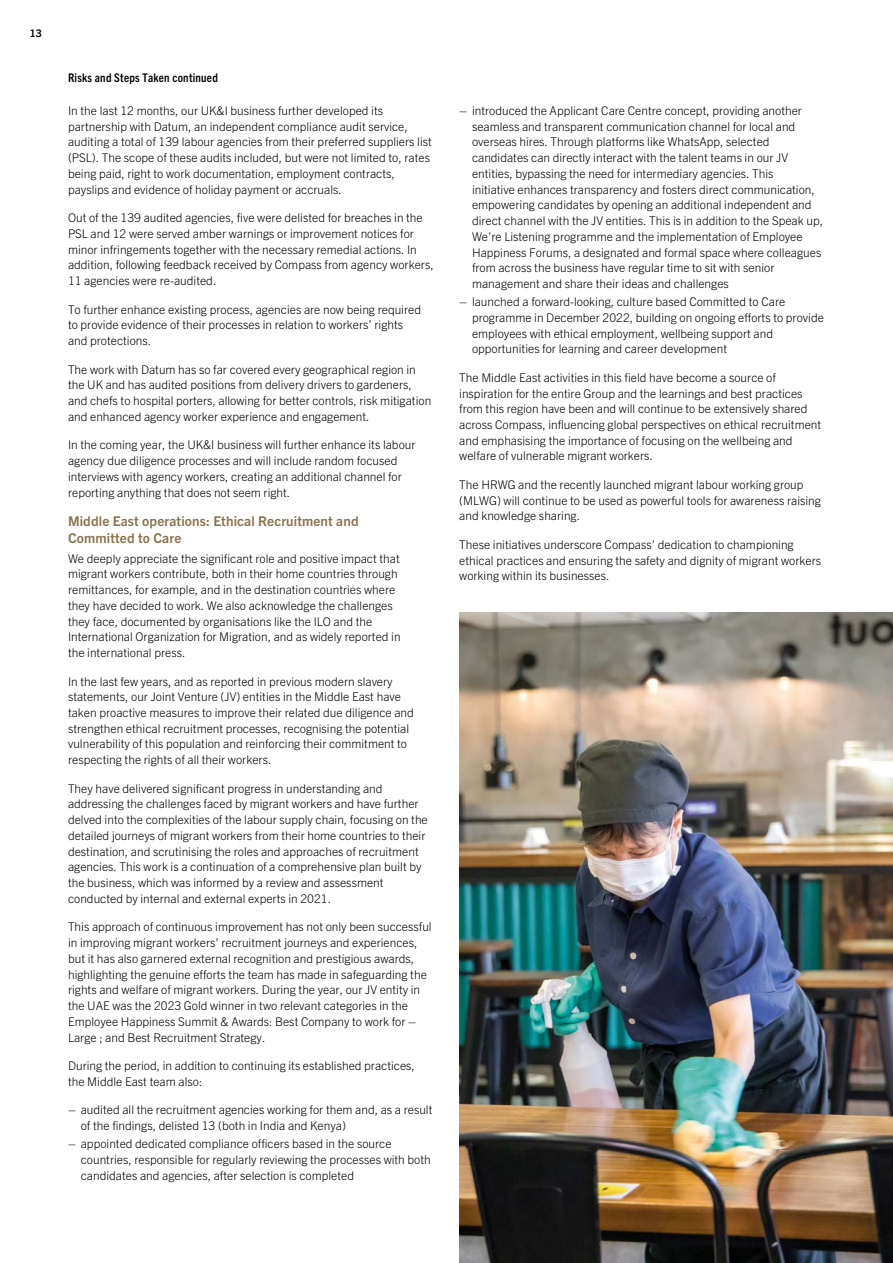
<style>
.page{position:relative;width:893px;height:1263px;background:#fff}
.page>*{position:absolute;margin:0;border:0;box-sizing:border-box;transform-origin:0 0}
.t1{font:700 13.5px/16.5px "Trade Gothic Next LT Pro";letter-spacing:.01em;color:#8a724b}
.t2{font:300 12px/15.8px "Trade Gothic Next LT Pro";color:#000}
.t3{font:700 condensed 12px "Trade Gothic Next LT Pro";letter-spacing:.02em;color:#000}
.t4{font:700 10.5px "Trade Gothic Next LT Pro";color:#000}
</style>
<div class="page">
<img style="left:459px;top:612px;width:434px;height:651px">
<p class="t4" style="left:30px;top:26px;width:14px">13</p>
<p class="t3" style="left:68px;top:69px;width:151px">Risks and Steps Taken continued</p>
<p class="t2" style="left:68px;top:102px;width:365px">In the last 12 months, our UK&amp;I business further developed its partnership with Datum, an independent compliance audit service, auditing a total of 139 labour agencies from their preferred suppliers list (PSL). The scope of these audits included, but were not limited to, rates being paid, right to work documentation, employment contracts, payslips and evidence of holiday payment or accruals.</p>
<p class="t2" style="left:68px;top:209px;width:367px">Out of the 139 audited agencies, five were delisted for breaches in the PSL and 12 were served amber warnings or improvement notices for minor infringements together with the necessary remedial actions. In addition, following feedback received by Compass from agency workers, 11 agencies were re-audited.</p>
<p class="t2" style="left:68px;top:301px;width:355px">To further enhance existing process, agencies are now being required to provide evidence of their processes in relation to workers’ rights and protections.</p>
<p class="t2" style="left:68px;top:361px;width:365px">The work with Datum has so far covered every geographical region in the UK and has audited positions from delivery drivers to gardeners, and chefs to hospital porters, allowing for better controls, risk mitigation and enhanced agency worker experience and engagement.</p>
<p class="t2" style="left:68px;top:436px;width:349px">In the coming year, the UK&amp;I business will further enhance its labour agency due diligence processes and will include random focused interviews with agency workers, creating an additional channel for reporting anything that does not seem right.</p>
<p class="t1" style="left:68px;top:512px;width:292px">Middle East operations: Ethical Recruitment and<br>Committed to Care</p>
<p class="t2" style="left:68px;top:549px;width:334px">We deeply appreciate the significant role and positive impact that migrant workers contribute, both in their home countries through remittances, for example, and in the destination countries where they have decided to work. We also acknowledge the challenges they face, documented by organisations like the ILO and the International Organization for Migration, and as widely reported in the international press.</p>
<p class="t2" style="left:68px;top:672px;width:347px">In the last few years, and as reported in previous modern slavery statements, our Joint Venture (JV) entities in the Middle East have taken proactive measures to improve their related due diligence and strengthen ethical recruitment processes, recognising the potential vulnerability of this population and reinforcing their commitment to respecting the rights of all their workers.</p>
<p class="t2" style="left:68px;top:780px;width:361px">They have delivered significant progress in understanding and addressing the challenges faced by migrant workers and have further delved into the complexities of the labour supply chain, focusing on the detailed journeys of migrant workers from their home countries to their destination, and scrutinising the roles and approaches of recruitment agencies. This work is a continuation of a comprehensive plan built by the business, which was informed by a review and assessment conducted by internal and external experts in 2021.</p>
<p class="t2" style="left:68px;top:918px;width:365px">This approach of continuous improvement has not only been successful in improving migrant workers’ recruitment journeys and experiences, but it has also garnered external recognition and prestigious awards, highlighting the genuine efforts the team has made in safeguarding the rights and welfare of migrant workers. During the year, our JV entity in the UAE was the 2023 Gold winner in two relevant categories in the Employee Happiness Summit &amp; Awards: Best Company to work for – Large ; and Best Recruitment Strategy.</p>
<p class="t2" style="left:68px;top:1057px;width:348px">During the period, in addition to continuing its established practices, the Middle East team also:</p>
<p class="t2" style="left:81px;top:1101px;width:353px;text-indent:-13px">– audited all the recruitment agencies working for them and, as a result of the findings, delisted 13 (both in India and Kenya)</p>
<p class="t2" style="left:81px;top:1135px;width:352px;text-indent:-13px">– appointed dedicated compliance officers based in the source countries, responsible for regularly reviewing the processes with both candidates and agencies, after selection is completed</p>
<p class="t2" style="left:472px;top:102px;width:353px;text-indent:-13px">– introduced the Applicant Care Centre concept, providing another seamless and transparent communication channel for local and overseas hires. Through platforms like WhatsApp, selected candidates can directly interact with the talent teams in our JV entities, bypassing the need for intermediary agencies. This<br>initiative enhances transparency and fosters direct communication, empowering candidates by opening an additional independent and direct channel with the JV entities. This is in addition to the Speak up, We’re Listening programme and the implementation of Employee Happiness Forums, a designated and formal space where colleagues from across the business have regular time to sit with senior management and share their ideas and challenges</p>
<p class="t2" style="left:472px;top:293px;width:353px;text-indent:-13px">– launched a forward-looking, culture based Committed to Care programme in December 2022, building on ongoing efforts to provide employees with ethical employment, wellbeing support and opportunities for learning and career development</p>
<p class="t2" style="left:459px;top:369px;width:363px">The Middle East activities in this field have become a source of inspiration for the entire Group and the learnings and best practices from this region have been and will continue to be extensively shared across Compass, influencing global perspectives on ethical recruitment and emphasising the importance of focusing on the wellbeing and welfare of vulnerable migrant workers.</p>
<p class="t2" style="left:459px;top:476px;width:363px">The HRWG and the recently launched migrant labour working group (MLWG) will continue to be used as powerful tools for awareness raising and knowledge sharing.</p>
<p class="t2" style="left:459px;top:536px;width:363px">These initiatives underscore Compass’ dedication to championing ethical practices and ensuring the safety and dignity of migrant workers working within its businesses.</p>
</div>
